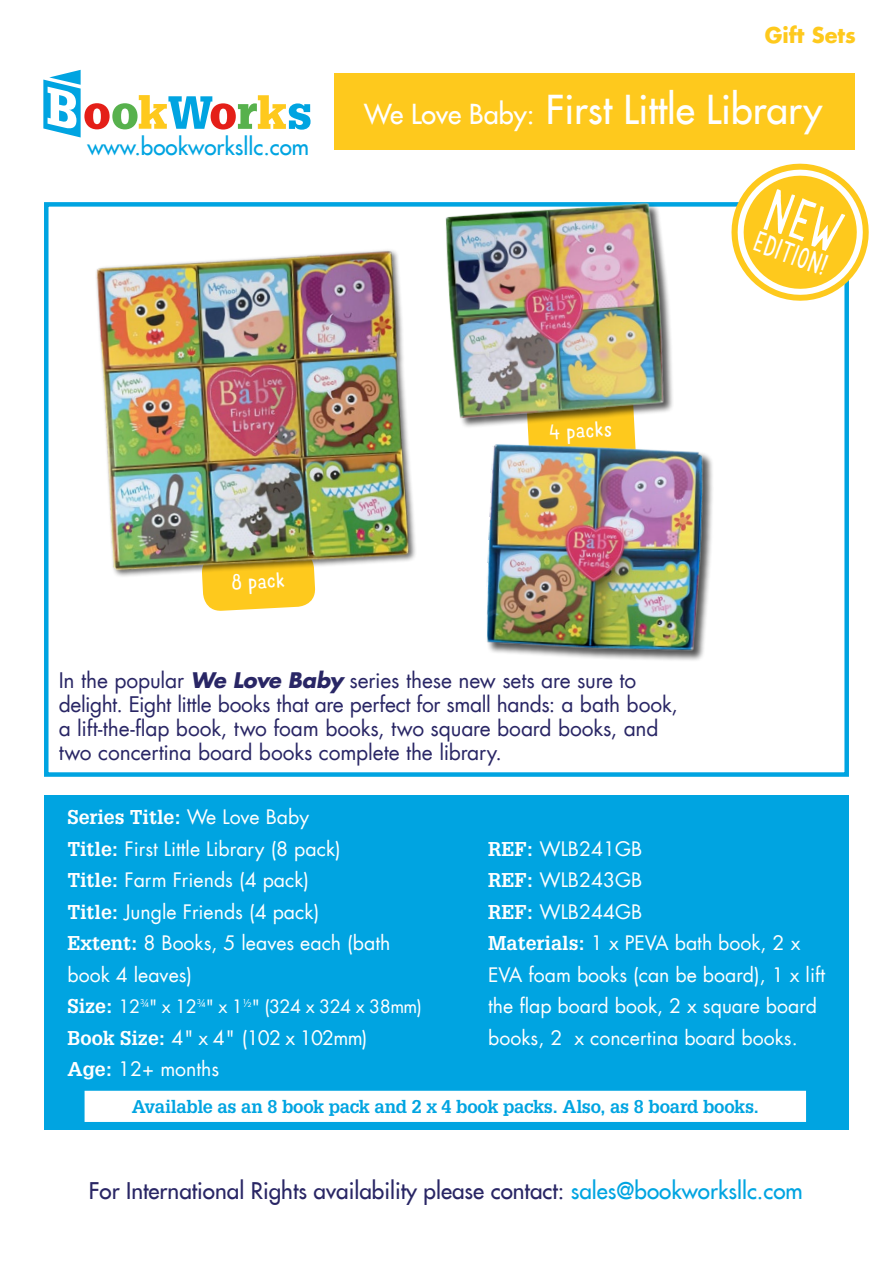
<style>
.page{position:relative;width:893px;height:1263px;background:#fff}
.page>*{position:absolute;margin:0;border:0;box-sizing:border-box;transform-origin:0 0}
.t1{font:39px "Futura LT";color:#fff}
.t2{font:300 28.5px "Mr Dodo";color:#fff;scale:.8 1}
.t3{font:22.5px "Futura LT";color:#292665}
.t4{font:22.5px "Futura LT";color:#00a4e1}
.AI_Blurb{font:21px/24px "Futura LT";letter-spacing:-.01em;color:#292665}
.t5{font:300 21px "Mr Dodo";color:#fff}
.t6{font:700 21px "Futura LT";color:#fec91d}
.t7{font:19.5px/31.5px "Futura LT";color:#fff}
.t8{font:19.5px/31.5px "Futura LT";letter-spacing:-.02em;color:#fff}
.t9{font:700 18px "Glypha";letter-spacing:-.015em;color:#00a4e1}
.t10{font:18px "Futura LT";letter-spacing:-.03em;color:#fff}
.s1{font-size:27px}
.s2{font-weight:700;font-style:italic}
.s3{font-family:"Glypha";font-weight:700}
.s4{font-family:"Glypha";font-weight:700;font-size:19.5px}
.s5{color:#00a4e1}
</style>
<div class="page">
<div style="left:335px;top:73px;width:520px;height:77px;background:#fec91d"></div>
<svg style="left:43px;top:70px;width:268px;height:67px"></svg>
<div style="left:44px;top:202px;width:805px;height:575px;border:4px solid #00a4e1"></div>
<svg style="left:528px;top:429px;width:108px;height:12px"></svg>
<svg style="left:202px;top:578px;width:114px;height:33px;background:#fecf37"></svg>
<div style="left:487px;top:444px;width:228px;height:218px;background:#000;opacity:.66"></div>
<img style="left:486px;top:441px;width:222px;height:213px">
<div style="left:44px;top:795px;width:805px;height:335px;background:#00a4e1"></div>
<img style="left:96px;top:250px;width:320px;height:324px">
<div style="left:86px;top:1092px;width:719px;height:29px;background:#fff"></div>
<div style="left:85px;top:1091px;width:721px;height:31px;border:2px solid #fff"></div>
<div style="left:446px;top:203px;width:229px;height:226px;background:#000;opacity:.66"></div>
<img style="left:441px;top:202px;width:229px;height:219px">
<svg style="left:723px;top:163px;width:146px;height:146px"></svg>
<p class="t4" style="left:87px;top:132px;width:223px">www.bookworksllc.com</p>
<p class="t6" style="left:765px;top:21px;width:93px">Gift Sets</p>
<p class="t1" style="left:364px;top:84px;width:460px"><span class="s1">We Love Baby:</span> First Little Library</p>
<p class="t2" style="left:761px;top:223px;width:98px;rotate:20deg">EDITION!</p>
<p class="t5" style="left:230px;top:569px;width:56px;rotate:-3deg">8 pack</p>
<p class="t5" style="left:549px;top:419px;width:65px;rotate:-3deg">4 packs</p>
<p class="AI_Blurb" style="left:59px;top:669px;width:621px">In the popular <span class="s2">We Love Baby</span> series these new sets are sure to delight. Eight little books that are perfect for small hands: a bath book, a lift-the-flap book, two foam books, two square board books, and two concertina board books complete the library.</p>
<p class="t7" style="left:67px;top:801px;width:275px"><span class="s3">Series Title:</span> We Love Baby<br><span class="s3">Title:</span> First Little Library (8 pack)</p>
<p class="t7" style="left:67px;top:864px;width:243px"><span class="s3">Title:</span> Farm Friends (4 pack)</p>
<p class="t7" style="left:67px;top:896px;width:253px"><span class="s3">Title:</span> Jungle Friends (4 pack)</p>
<p class="t7" style="left:67px;top:927px;width:324px"><span class="s3">Extent:</span> 8 Books, 5 leaves each (bath book 4 leaves)</p>
<p class="t10" style="left:67px;top:995px;width:356px"><span class="s4">Size:</span> 12<sup>¾</sup>" x 12<sup>¾</sup>" x 1<sup>½</sup>" (324 x 324 x 38mm)</p>
<p class="t8" style="left:67px;top:1022px;width:301px"><span class="s3">Book Size:</span> 4" x 4" (102 x 102mm)<br><span class="s3">Age:</span> 12+ months</p>
<p class="t7" style="left:488px;top:833px;width:155px"><span class="s3">REF:</span> WLB241GB</p>
<p class="t7" style="left:488px;top:864px;width:155px"><span class="s3">REF:</span> WLB243GB</p>
<p class="t7" style="left:488px;top:896px;width:155px"><span class="s3">REF:</span> WLB244GB</p>
<p class="t7" style="left:488px;top:927px;width:338px"><span class="s3">Materials:</span> 1 x PEVA bath book, 2 x EVA foam books (can be board), 1 x lift the flap board book, 2 x square board books, 2 x concertina board books.</p>
<p class="t9" style="left:132px;top:1096px;width:629px">Available as an 8 book pack and 2 x 4 book packs. Also, as 8 board books.</p>
<p class="t3" style="left:89px;top:1176px;width:715px">For International Rights availability please contact: <span class="s5">sales@bookworksllc.com</span></p>
</div>
